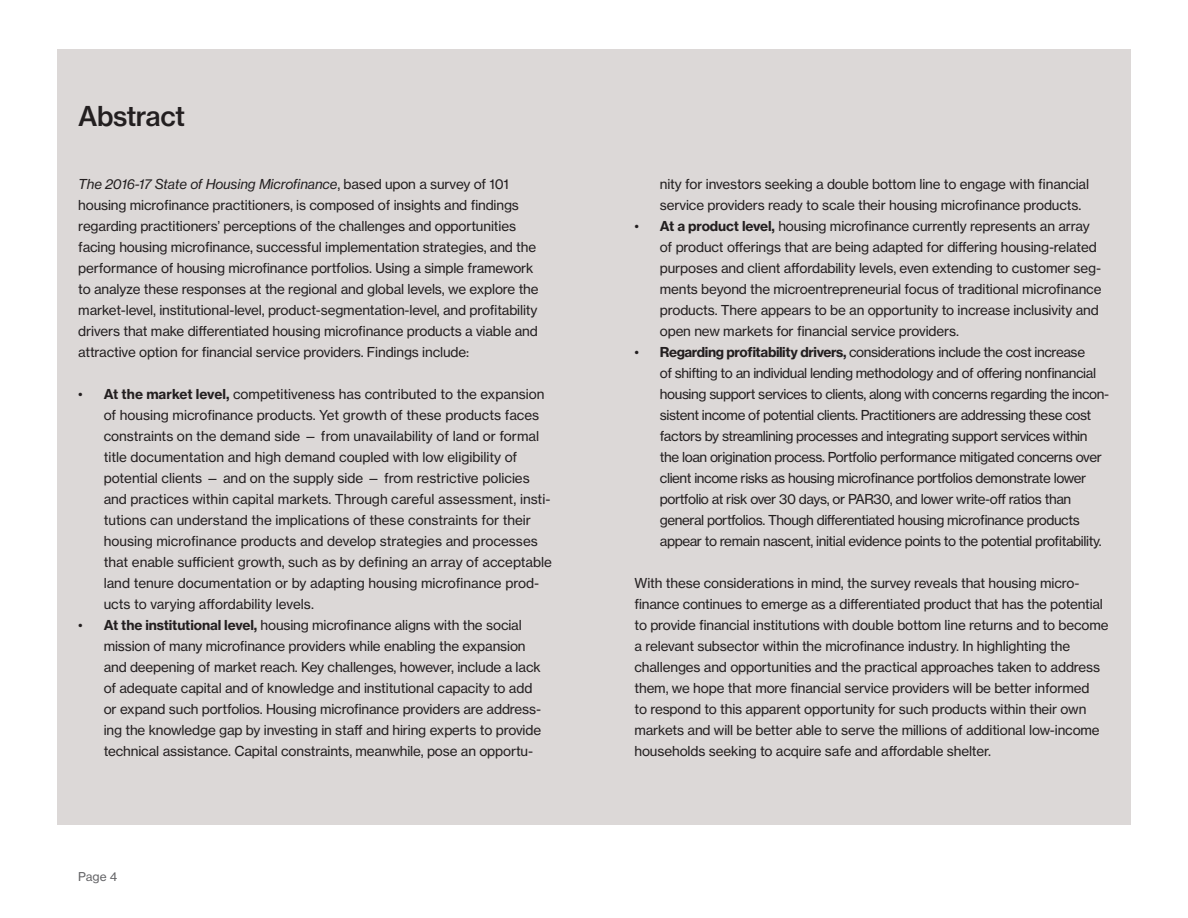
<style>
.page{position:relative;width:1188px;height:918px;background:#fff}
.page>*{position:absolute;margin:0;border:0;box-sizing:border-box;transform-origin:0 0}
.t1{font:27px "N Haas Grotesk TX Pro 65 Md";letter-spacing:-.02em;color:#231f20}
.t2{font:13.5px/21px "N Haas Grotesk TX Pro 55 Rg";letter-spacing:-.01em;color:#231f20}
.t3{font:13.5px/21px "N Haas Grotesk TX Pro 55 Rg";letter-spacing:-.03em;color:#231f20}
.t4{font:13.5px "N Haas Grotesk TX Pro 56 It";letter-spacing:-.01em;color:#231f20}
.t5{font:12px "N Haas Grotesk TX Pro 55 Rg";color:#636366}
.s1{font-family:"N Haas Grotesk TX Pro 55 Rg"}
.s2{font-family:"N Haas Grotesk TX Pro 75 Bd"}
</style>
<div class="page">
<div style="left:57px;top:49px;width:1074px;height:776px;background:#dcd8d7"></div>
<h1 class="t1" style="left:78px;top:99px;width:108px">Abstract</h1>
<p class="t4" style="left:78px;top:176px;width:432px">The 2016-17 State of Housing Microfinance<span class="s1">, based upon a survey of 101</span></p>
<p class="t2" style="left:78px;top:195px;width:462px">housing microfinance practitioners, is composed of insights and findings regarding practitioners’ perceptions of the challenges and opportunities facing housing microfinance, successful implementation strategies, and the performance of housing microfinance portfolios. Using a simple framework to analyze these responses at the regional and global levels, we explore the market-level, institutional-level, product-segmentation-level, and profitability drivers that make differentiated housing microfinance products a viable and attractive option for financial service providers. Findings include:</p>
<p class="t2" style="left:104px;top:384px;width:450px;text-indent:-25px">• <span class="s2">At the market level,</span> competitiveness has contributed to the expansion of housing microfinance products. Yet growth of these products faces constraints on the demand side — from unavailability of land or formal title documentation and high demand coupled with low eligibility of potential clients — and on the supply side — from restrictive policies and practices within capital markets. Through careful assessment, insti&shy;tutions can understand the implications of these constraints for their housing microfinance products and develop strategies and processes that enable sufficient growth, such as by defining an array of acceptable land tenure documentation or by adapting housing microfinance prod&shy;ucts to varying affordability levels.</p>
<p class="t2" style="left:104px;top:615px;width:439px;text-indent:-25px">• <span class="s2">At the institutional level,</span> housing microfinance aligns with the social mission of many microfinance providers while enabling the expansion and deepening of market reach. Key challenges, however, include a lack of adequate capital and of knowledge and institutional capacity to add or expand such portfolios. Housing microfinance providers are address&shy;ing the knowledge gap by investing in staff and hiring experts to provide technical assistance. Capital constraints, meanwhile, pose an opportu-</p>
<p class="t5" style="left:78px;top:869px;width:41px">Page 4</p>
<p class="t2" style="left:660px;top:174px;width:431px">nity for investors seeking a double bottom line to engage with financial service providers ready to scale their housing microfinance products.</p>
<p class="t2" style="left:660px;top:216px;width:443px;text-indent:-25px">• <span class="s2">At a product level,</span> housing microfinance currently represents an array of product offerings that are being adapted for differing housing-related purposes and client affordability levels, even extending to customer seg&shy;ments beyond the microentrepreneurial focus of traditional microfinance products. There appears to be an opportunity to increase inclusivity and open new markets for financial service providers.</p>
<p class="t3" style="left:660px;top:342px;width:451px;text-indent:-25px">• <span class="s2">Regarding profitability drivers,</span> considerations include the cost increase<br>of shifting to an individual lending methodology and of offering nonfinancial housing support services to clients, along with concerns regarding the incon&shy;sistent income of potential clients. Practitioners are addressing these cost factors by streamlining processes and integrating support services within the loan origination process. Portfolio performance mitigated concerns over client income risks as housing microfinance portfolios demonstrate lower portfolio at risk over 30 days, or PAR30, and lower write-off ratios than general portfolios. Though differentiated housing microfinance products appear to remain nascent, initial evidence points to the potential profitability.</p>
<p class="t2" style="left:634px;top:573px;width:476px">With these considerations in mind, the survey reveals that housing micro&shy;finance continues to emerge as a differentiated product that has the potential to provide financial institutions with double bottom line returns and to become a relevant subsector within the microfinance industry. In highlighting the challenges and opportunities and the practical approaches taken to address them, we hope that more financial service providers will be better informed<br>to respond to this apparent opportunity for such products within their own markets and will be better able to serve the millions of additional low-income households seeking to acquire safe and affordable shelter.</p>
</div>
